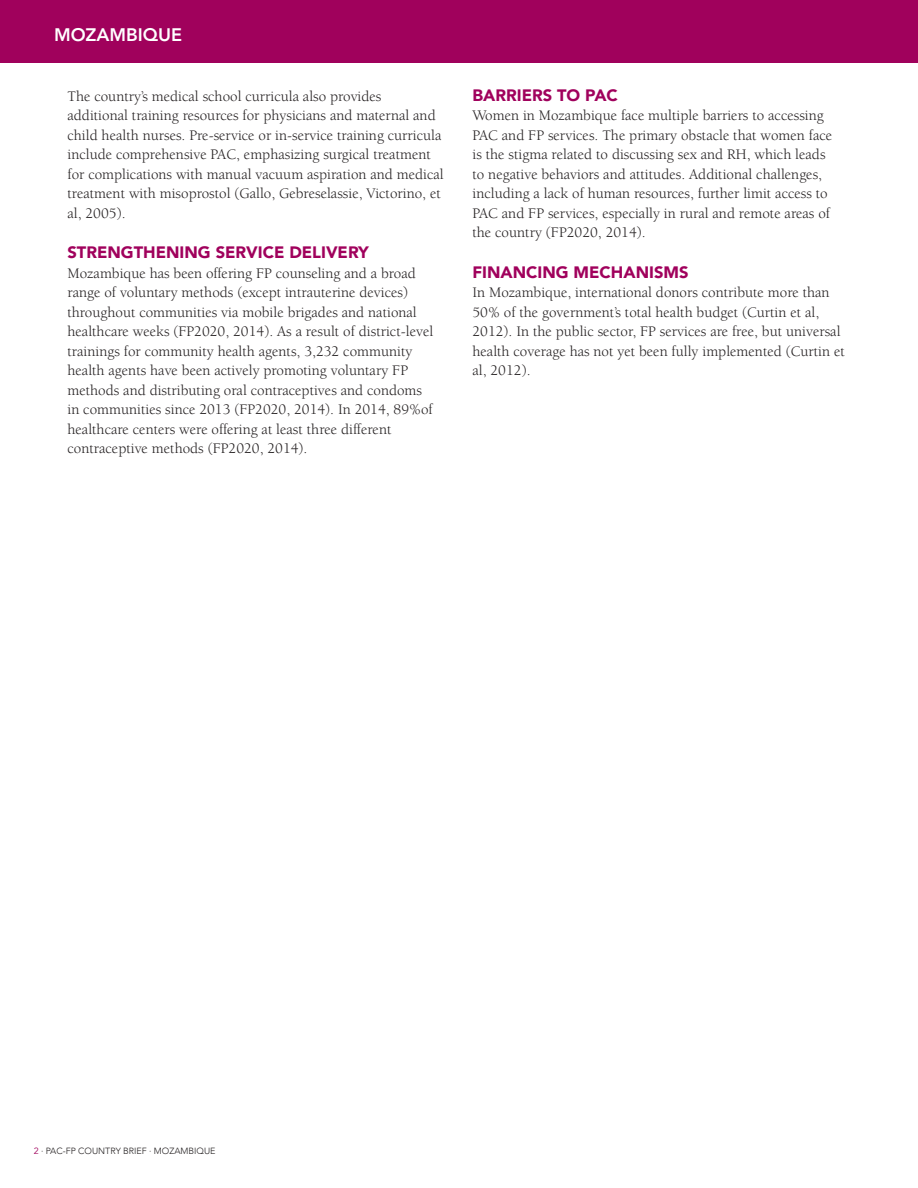
<style>
.page{position:relative;width:918px;height:1188px;background:#fff}
.page>*{position:absolute;margin:0;border:0;box-sizing:border-box;transform-origin:0 0}
.t1{font:800 18px "Avenir LT Std";color:#fff}
.t2{font:900 16.5px "Avenir";color:#a0015c}
.t3{font:15px/19.5px "Berkeley Std";color:#231f20}
.t4{font:300 9px "Avenir";color:#231f20}
.s1{font-weight:400;color:#a0015c}
</style>
<div class="page">
<div style="left:0;top:0;width:918px;height:63px;background:#a0015c"></div>
<p class="t1" style="left:54px;top:24px;width:130px">MOZAMBIQUE</p>
<p class="t3" style="left:68px;top:87px;width:378px">The country’s medical school curricula also provides additional training resources for physicians and maternal and child health nurses. Pre-service or in-service training curricula include comprehensive PAC, emphasizing surgical treatment for complications with manual vacuum aspiration and medical treatment with misoprostol (Gallo, Gebreselassie, Victorino, et al, 2005).</p>
<p class="t2" style="left:68px;top:238px;width:303px">STRENGTHENING SERVICE DELIVERY</p>
<p class="t3" style="left:68px;top:264px;width:367px">Mozambique has been offering FP counseling and a broad range of voluntary methods (except intrauterine devices) throughout communities via mobile brigades and national healthcare weeks (FP2020, 2014). As a result of district-level trainings for community health agents, 3,232 community health agents have been actively promoting voluntary FP methods and distributing oral contraceptives and condoms in communities since 2013 (FP2020, 2014). In 2014, 89%of healthcare centers were offering at least three different contraceptive methods (FP2020, 2014).</p>
<p class="t2" style="left:472px;top:81px;width:147px">BARRIERS TO PAC</p>
<p class="t3" style="left:472px;top:106px;width:361px">Women in Mozambique face multiple barriers to accessing PAC and FP services. The primary obstacle that women face is the stigma related to discussing sex and RH, which leads to negative behaviors and attitudes. Additional challenges, including a lack of human resources, further limit access to PAC and FP services, especially in rural and remote areas of the country (FP2020, 2014).</p>
<p class="t2" style="left:472px;top:258px;width:218px">FINANCING MECHANISMS</p>
<p class="t3" style="left:472px;top:283px;width:374px">In Mozambique, international donors contribute more than 50% of the government’s total health budget (Curtin et al, 2012). In the public sector, FP services are free, but universal health coverage has not yet been fully implemented (Curtin et al, 2012).</p>
<p class="t4" style="left:34px;top:1145px;width:183px"><span class="s1">2</span> · PAC-FP COUNTRY BRIEF · MOZAMBIQUE</p>
</div>
